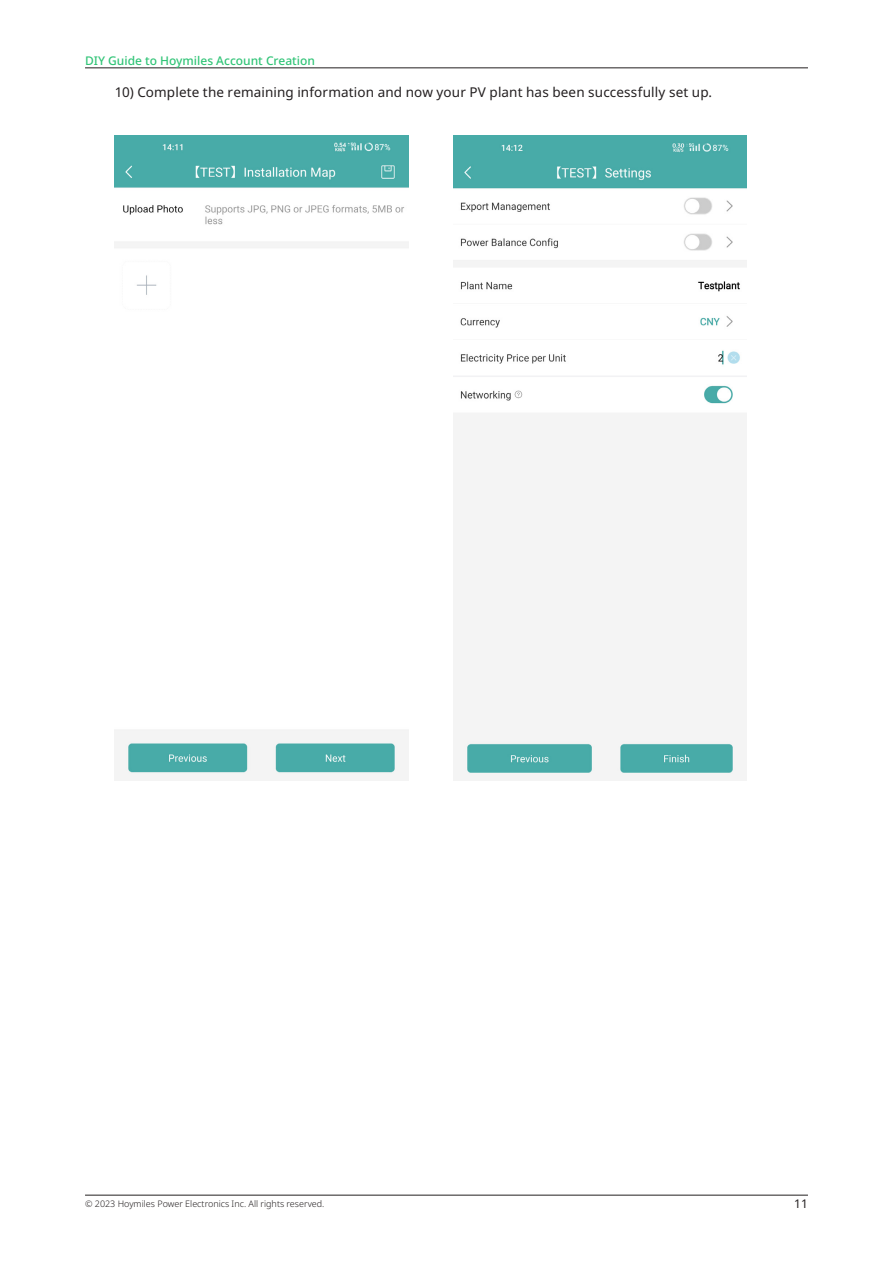
<style>
.page{position:relative;width:893px;height:1263px;background:#fff}
.page>*{position:absolute;margin:0;border:0;box-sizing:border-box;transform-origin:0 0}
.Body{font:13.5px "Noto Sans";letter-spacing:.01em;color:#231f20}
.t1{font:500 12px "Noto Sans";color:#31c477}
.t2{font:12px "Noto Sans";color:#231f20}
.t3{font:300 9px "Noto Sans";color:#231f20}
</style>
<div class="page">
<hr style="left:85px;top:68px;width:723px;height:1px;background:#231f20">
<hr style="left:85px;top:1195px;width:723px;height:1px;background:#231f20">
<img style="left:115px;top:136px;width:293px;height:644px">
<img style="left:453px;top:136px;width:293px;height:644px">
<p class="t1" style="left:85px;top:52px;width:231px">DIY Guide to Hoymiles Account Creation</p>
<p class="Body" style="left:115px;top:82px;width:599px">10) Complete the remaining information and now your PV plant has been successfully set up.</p>
<p class="t3" style="left:85px;top:1197px;width:241px">© 2023 Hoymiles Power Electronics Inc. All rights reserved.</p>
<p class="t2" style="left:794px;top:1195px;width:15px">11</p>
</div>
